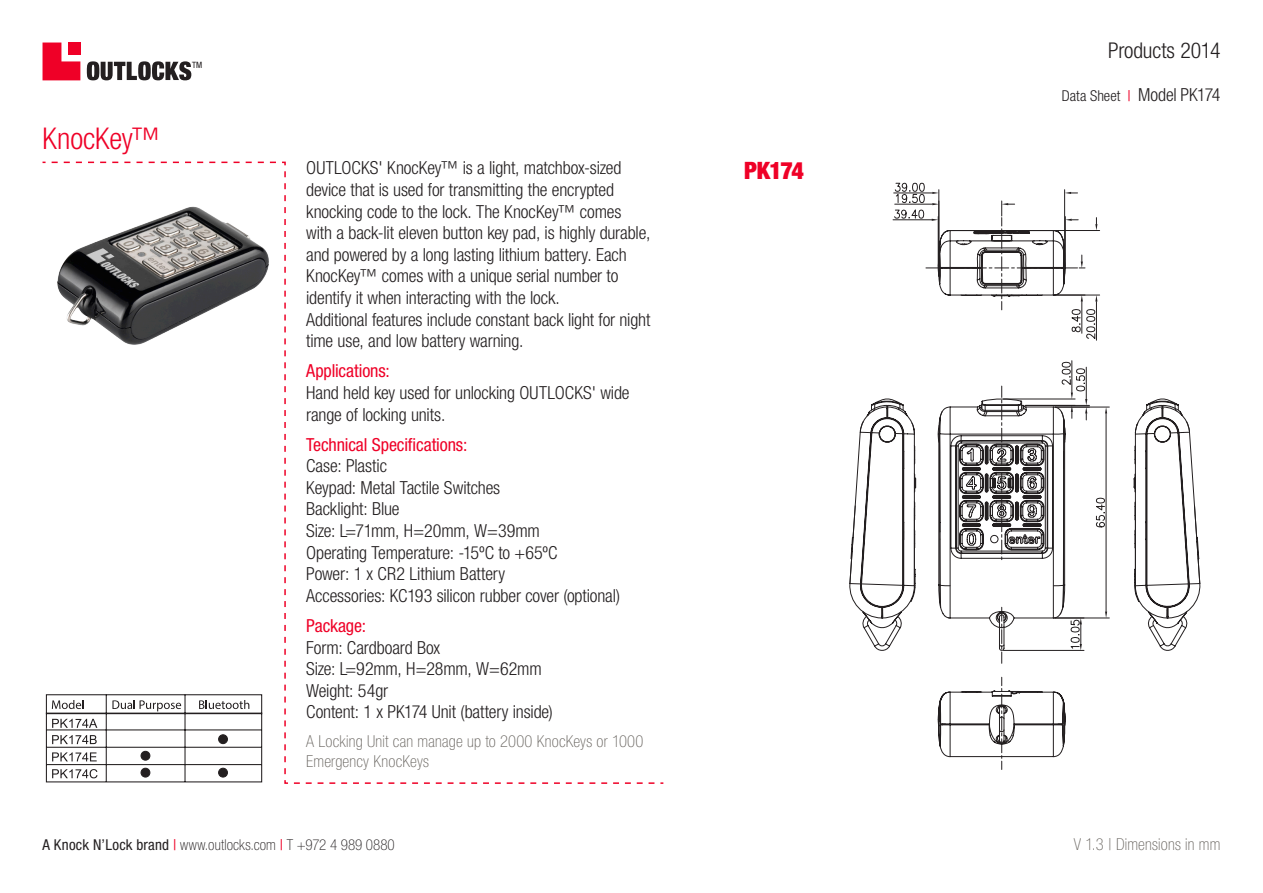
<style>
.page{position:relative;width:1263px;height:893px;background:#fff}
.page>*{position:absolute;margin:0;border:0;box-sizing:border-box;transform-origin:0 0}
.t1{font:300 condensed 30px "Helvetica Neue LT Std";letter-spacing:-.01em;color:#ef0027}
.ProductHeadline{font:900 condensed 24px "Helvetica Neue LT Std";letter-spacing:-.045em;color:#ef0027}
.PhoneNumbers{font:300 condensed 21.75px "Helvetica Neue LT Std";letter-spacing:-.005em;color:#231f20}
.ProductsList{font:300 condensed 18px/21.6px "Helvetica Neue LT Std";letter-spacing:-.005em;color:#231f20}
.ProductsList_Bold{font:condensed 18px "Helvetica Neue LT Std";letter-spacing:-.005em;color:#ef0027}
.PageIntro_Text{font:300 condensed 18px "Helvetica Neue LT Std";letter-spacing:-.01em;color:#231f20}
.TopCategory{font:100 condensed 16.5px/19.8px "Helvetica Neue LT Std";letter-spacing:.015em;color:#67635e}
.t2{font:100 condensed 15px "Helvetica Neue LT Std";letter-spacing:.005em;color:#231f20}
.PageIntro_Text-2{font:300 condensed 15px "Helvetica Neue LT Std";color:#231f20}
.PageIntro_Text-3{font:condensed 15px "Helvetica Neue LT Std";color:#ef0027}
.t3{font:condensed 8.7px "Helvetica Neue LT Std";color:#231f20}
.s1{font-weight:400}
.s2{font-weight:400;color:#ef0027}
</style>
<div class="page">
<svg style="left:43px;top:43px;width:37px;height:37px"></svg>
<svg style="left:87px;top:61px;width:104px;height:19px"></svg>
<svg style="left:42px;top:161px;width:622px;height:623px"></svg>
<svg style="left:1001px;top:360px;width:86px;height:37px"></svg>
<svg style="left:849px;top:397px;width:330px;height:373px"></svg>
<svg style="left:1134px;top:406px;width:66px;height:223px"></svg>
<hr style="left:938px;top:433px;width:1px;height:152px;background:#231f20">
<hr style="left:1064px;top:433px;width:1px;height:152px;background:#231f20">
<svg style="left:893px;top:183px;width:204px;height:158px"></svg>
<svg style="left:45px;top:694px;width:218px;height:89px"></svg>
<div style="left:219px;top:735px;width:8px;height:9px;background:#231f20;border-radius:50%"></div>
<div style="left:218px;top:734px;width:10px;height:10px;border:1px solid #231f20;border-radius:50%"></div>
<div style="left:219px;top:768px;width:8px;height:9px;background:#231f20;border-radius:50%"></div>
<div style="left:218px;top:768px;width:10px;height:10px;border:1px solid #231f20;border-radius:50%"></div>
<div style="left:141px;top:768px;width:9px;height:9px;background:#231f20;border-radius:50%"></div>
<div style="left:141px;top:768px;width:9px;height:10px;border:1px solid #231f20;border-radius:50%"></div>
<div style="left:141px;top:751px;width:9px;height:9px;background:#231f20;border-radius:50%"></div>
<div style="left:141px;top:751px;width:9px;height:10px;border:1px solid #231f20;border-radius:50%"></div>
<h4 class="t1" style="left:43px;top:121px;width:120px">KnocKeyTM</h4>
<p class="t3" style="left:192px;top:60px;width:12px">TM</p>
<p class="ProductsList" style="left:306px;top:157px;width:346px">OUTLOCKS' KnocKey™ ais light, matchbox-sized device that is used for transmitting the encrypted knocking code to the lock. The KnocKey™ comes with a back-lit eleven button key pad is, highly durable, and powered by a long lasting lithium battery. Each KnocKey™ comes with a unique serial number to identify it when interacting with the lock.</p>
<p class="ProductsList" style="left:306px;top:308px;width:346px">Additional features include constant back light for night time use, and low battery warning.</p>
<p class="ProductsList_Bold" style="left:306px;top:361px;width:85px">Applications:</p>
<p class="ProductsList" style="left:306px;top:382px;width:325px">Hand held key used for unlocking OUTLOCKS' wide range of locking units.</p>
<p class="ProductsList_Bold" style="left:306px;top:434px;width:163px">Technical Specifications:</p>
<p class="ProductsList" style="left:306px;top:455px;width:82px">Case: Plastic</p>
<p class="ProductsList" style="left:306px;top:477px;width:196px">Keypad: Metal Tactile Switches</p>
<p class="ProductsList" style="left:306px;top:498px;width:95px">Backlight: Blue</p>
<p class="ProductsList" style="left:306px;top:520px;width:235px">Size =L: 71mm =H, 20mm W, =39mm</p>
<p class="ProductsList" style="left:306px;top:541px;width:253px">Operating Temperature: -15ºC to +65ºC</p>
<p class="ProductsList" style="left:306px;top:563px;width:200px">Power x1: CR2 Lithium Battery</p>
<p class="ProductsList" style="left:306px;top:585px;width:316px">Accessories: KC193 silicon rubber cover (optional(</p>
<p class="ProductsList_Bold" style="left:306px;top:615px;width:61px">Package:</p>
<p class="ProductsList" style="left:306px;top:636px;width:136px">Form: Cardboard Box</p>
<p class="ProductsList" style="left:306px;top:658px;width:237px">Size =L: 92mm =H, 28mm W, =62mm</p>
<p class="ProductsList" style="left:306px;top:679px;width:84px">Weight: 54gr</p>
<p class="ProductsList" style="left:306px;top:701px;width:248px">Content x1: PK174 Unit (battery inside(</p>
<p class="TopCategory" style="left:306px;top:731px;width:339px">A Locking Unit can manage up to 2000 KnocKeys or 1000<br>Emergency KnocKeys</p>
<p class="ProductHeadline" style="left:744px;top:155px;width:61px">PK174</p>
<p class="PhoneNumbers" style="left:1108px;top:38px;width:114px">Products 2014</p>
<p class="PageIntro_Text-2" style="left:1062px;top:87px;width:60px">Data Sheet</p>
<p class="PageIntro_Text" style="left:1138px;top:84px;width:84px">Model PK174</p>
<p class="PageIntro_Text-3" style="left:1127px;top:87px;width:5px">|</p>
<p class="t2" style="left:205px;top:837px;width:5px">.</p>
<p class="TopCategory" style="left:1074px;top:835px;width:148px">V 1.3 | Dimensions in mm</p>
<p class="t2" style="left:43px;top:837px;width:354px"><span class="s1">A Knock ’N Lock brand</span> <span class="s2">|</span> www outlocks com T<span class="s2">|</span> +972 4 989 0880</p>
<p class="t2" style="left:250px;top:837px;width:5px">.</p>
</div>
